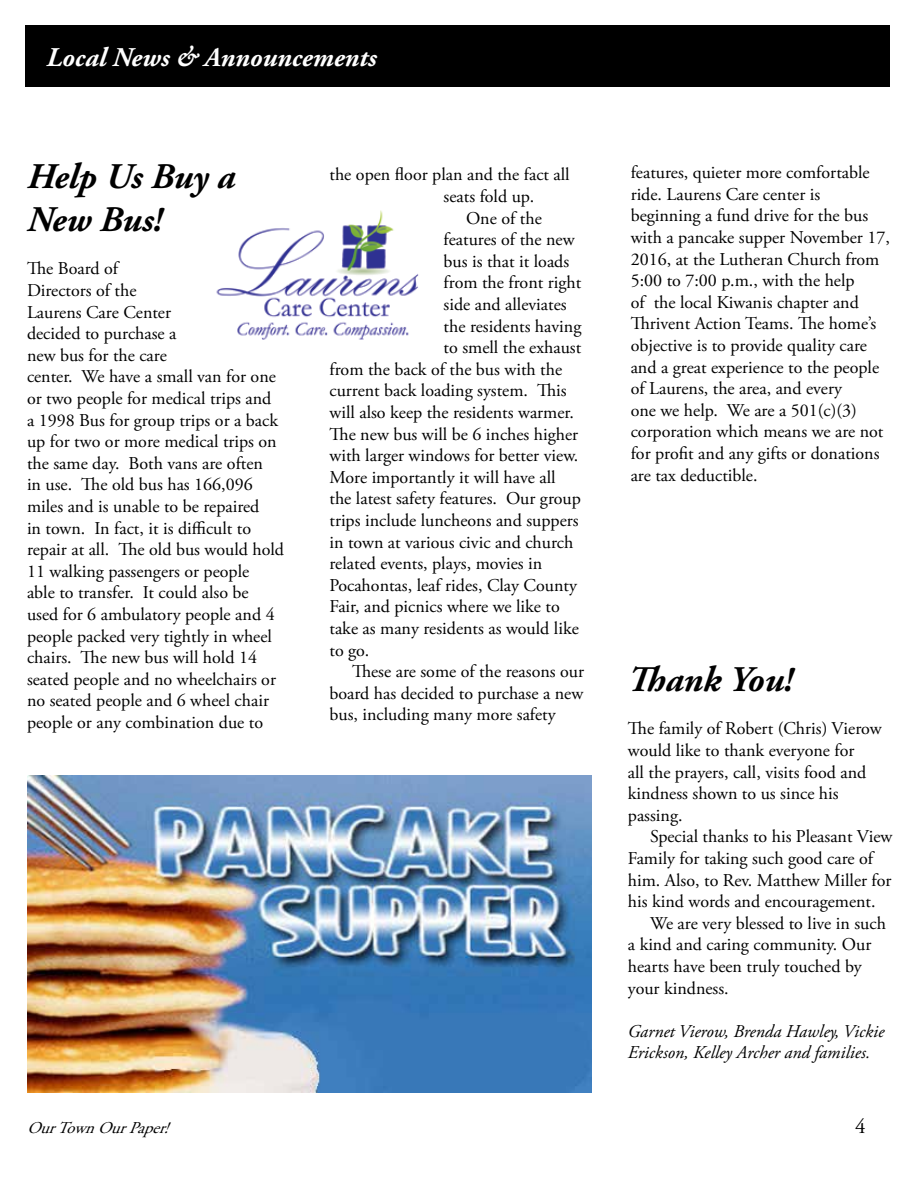
<style>
.page{position:relative;width:918px;height:1188px;background:#fff}
.page>*{position:absolute;margin:0;border:0;box-sizing:border-box;transform-origin:0 0}
.t1{font:italic 700 36px/43.2px "Adobe Garamond Pro";color:#000}
.t2{font:italic 700 27px "Adobe Garamond Pro";color:#fff}
.t3{font:21px "Adobe Garamond Pro";color:#000}
.t4{font:18px/21.6px "Adobe Garamond Pro";color:#000}
.t5{font:italic 18px/21.6px "Adobe Garamond Pro";color:#000}
.t6{font:italic 16.5px "Adobe Garamond Pro";color:#000}
</style>
<div class="page">
<div style="left:26px;top:26px;width:864px;height:61px;background:#000"></div>
<img style="left:216px;top:211px;width:203px;height:128px">
<img style="left:27px;top:776px;width:564px;height:317px">
<h2 class="t2" style="left:46px;top:42px;width:332px">Local News &amp; Announcements</h2>
<h1 class="t1" style="left:27px;top:156px;width:210px">Help Us Buy a<br>New Bus!</h1>
<p class="t4" style="left:27px;top:259px;width:259px">The Board of<br>Directors of the<br>Laurens Care Center<br>decided to purchase a<br>new bus for the care<br>center. We have a small van for one or two people for medical trips and<br>a 1998 Bus for group trips or a back up for two or more medical trips on the same day. Both vans are often<br>in use. The old bus has 166,096 miles and is unable to be repaired<br>in town. In fact, it is difficult to repair at all. The old bus would hold<br>11 walking passengers or people<br>able to transfer. It could also be used for 6 ambulatory people and 4 people packed very tightly in wheel chairs. The new bus will hold 14 seated people and no wheelchairs or no seated people and 6 wheel chair people or any combination due to</p>
<p class="t4" style="left:330px;top:165px;width:242px">the open floor plan and the fact all</p>
<p class="t4" style="left:444px;top:186px;width:92px">seats fold up.</p>
<p class="t4" style="left:466px;top:208px;width:77px">One of the</p>
<p class="t4" style="left:444px;top:229px;width:133px">features of the new</p>
<p class="t4" style="left:444px;top:251px;width:127px">bus is that it loads</p>
<p class="t4" style="left:444px;top:273px;width:139px">from the front right</p>
<p class="t4" style="left:444px;top:294px;width:125px">side and alleviates</p>
<p class="t4" style="left:444px;top:316px;width:139px">the residents having</p>
<p class="t4" style="left:444px;top:337px;width:139px">to smell the exhaust</p>
<p class="t4" style="left:330px;top:359px;width:234px">from the back of the bus with the</p>
<p class="t4" style="left:330px;top:381px;width:239px">current back loading system. This</p>
<p class="t4" style="left:330px;top:402px;width:246px">will also keep the residents warmer.</p>
<p class="t4" style="left:330px;top:424px;width:250px">The new bus will be 6 inches higher</p>
<p class="t4" style="left:330px;top:445px;width:250px">with larger windows for better view.</p>
<p class="t4" style="left:330px;top:467px;width:228px">More importantly it will have all</p>
<p class="t4" style="left:330px;top:489px;width:253px">the latest safety features. Our group</p>
<p class="t4" style="left:330px;top:510px;width:251px">trips include luncheons and suppers</p>
<p class="t4" style="left:330px;top:532px;width:245px">in town at various civic and church</p>
<p class="t4" style="left:330px;top:553px;width:214px">related events, plays, movies in</p>
<p class="t4" style="left:330px;top:575px;width:249px">Pocahontas, leaf rides, Clay County</p>
<p class="t4" style="left:330px;top:597px;width:232px">Fair, and picnics where we like to</p>
<p class="t4" style="left:330px;top:618px;width:251px">take as many residents as would like</p>
<p class="t4" style="left:330px;top:640px;width:41px">to go.</p>
<p class="t4" style="left:352px;top:661px;width:234px">These are some of the reasons our</p>
<p class="t4" style="left:330px;top:683px;width:255px">board has decided to purchase a new</p>
<p class="t4" style="left:330px;top:705px;width:228px">bus, including many more safety</p>
<p class="t4" style="left:631px;top:162px;width:261px">features, quieter more comfortable ride. Laurens Care center is beginning a fund drive for the bus with a pancake supper November 17,<br>2016, at the Lutheran Church from<br>5:00 to 7:00 p.m., with the help<br>of the local Kiwanis chapter and<br>Thrivent Action Teams. The home’s objective is to provide quality care and a great experience to the people of Laurens, the area, and every<br>one we help. We are a 501(c)(3) corporation which means we are not for profit and any gifts or donations are tax deductible.</p>
<h1 class="t1" style="left:628px;top:659px;width:167px">Thank You!</h1>
<p class="t4" style="left:628px;top:719px;width:255px">The family of Robert (Chris) Vierow would like to thank everyone for<br>all the prayers, call, visits food and kindness shown to us since his passing.</p>
<p class="t4" style="left:650px;top:827px;width:244px">Special thanks to his Pleasant View</p>
<p class="t4" style="left:628px;top:848px;width:247px">Family for taking such good care of</p>
<p class="t4" style="left:628px;top:870px;width:265px">him. Also, to Rev. Matthew Miller for</p>
<p class="t4" style="left:628px;top:891px;width:249px">his kind words and encouragement.</p>
<p class="t4" style="left:650px;top:913px;width:237px">We are very blessed to live in such</p>
<p class="t4" style="left:628px;top:935px;width:245px">a kind and caring community. Our</p>
<p class="t4" style="left:628px;top:956px;width:235px">hearts have been truly touched by</p>
<p class="t4" style="left:628px;top:978px;width:102px">your kindness.</p>
<p class="t5" style="left:628px;top:1021px;width:258px">Garnet Vierow, Brenda Hawley, Vickie<br>Erickson, Kelley Archer and families.</p>
<p class="t6" style="left:27px;top:1118px;width:151px">OurTownOurPaper!</p>
<p class="t3" style="left:855px;top:1114px;width:12px">4</p>
</div>
